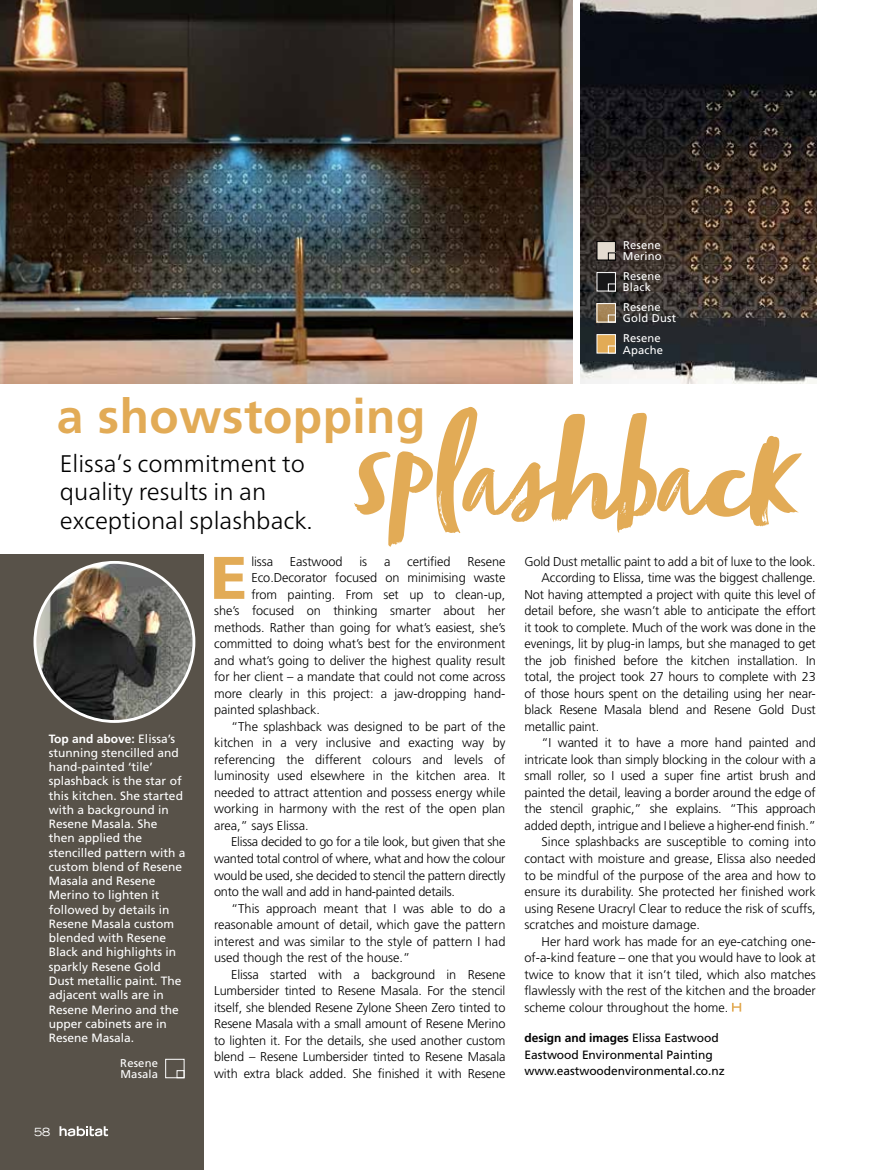
<style>
.page{position:relative;width:893px;height:1170px;background:#fff}
.page>*{position:absolute;margin:0;border:0;box-sizing:border-box;transform-origin:0 0}
.t1{font:900 60px "Frutiger";color:#e2ab56}
.t2{font:700 48px "Frutiger";letter-spacing:.01em;color:#e2ab56}
.t3{font:300 24px/28.5px "Frutiger Neue LT Pro";color:#000}
.t4{font:300 12.75px "Frutiger";letter-spacing:-.01em;color:#000}
.t5{font:12px/14.2px "Frutiger";color:#fff}
.t6{font:12px/16.5px "Frutiger";letter-spacing:-.005em;color:#000}
.t7{font:11.25px/11.2px "Frutiger";letter-spacing:.015em;color:#fff}
.t8{font:expanded 11.25px "Trade Gothic LH";color:#fff}
.s1{font-weight:700}
</style>
<div class="page">
<img style="left:0;top:0;width:572px;height:383px">
<img style="left:581px;top:0;width:235px;height:383px">
<div style="left:0;top:554px;width:203px;height:615px;background:#585249"></div>
<div style="left:597px;top:241px;width:18px;height:19px;background:#e4dcd1"></div>
<div style="left:597px;top:241px;width:19px;height:19px;border:1px solid #000"></div>
<div style="left:608px;top:253px;width:8px;height:7px;border:1px solid #000"></div>
<div style="left:597px;top:272px;width:19px;height:19px;background:#171718;border:1px solid #fff"></div>
<div style="left:608px;top:284px;width:8px;height:7px;background:#171718;border:1px solid #fff"></div>
<img style="left:599px;top:305px;width:15px;height:15px">
<div style="left:597px;top:303px;width:19px;height:19px;border:1px solid #fff"></div>
<div style="left:608px;top:315px;width:8px;height:7px;border:1px solid #fff"></div>
<div style="left:597px;top:334px;width:19px;height:19px;background:#e2ab56;border:1px solid #fff"></div>
<div style="left:608px;top:346px;width:8px;height:7px;background:#e2ab56;border:1px solid #fff"></div>
<img style="left:35px;top:562px;width:159px;height:159px;border-radius:79px">
<div style="left:34px;top:561px;width:161px;height:161px;border:3px solid #fff;border-radius:50%"></div>
<svg style="left:60px;top:1126px;width:48px;height:10px"></svg>
<div style="left:165px;top:1058px;width:19px;height:19px;border:1px solid #fff"></div>
<div style="left:177px;top:1070px;width:7px;height:7px;border:1px solid #fff"></div>
<svg style="left:732px;top:1002px;width:9px;height:9px"></svg>
<svg style="left:354px;top:407px;width:448px;height:139px"></svg>
<h2 class="t2" style="left:57px;top:388px;width:370px">a showstopping</h2>
<h3 class="t3" style="left:60px;top:448px;width:254px">Elissa’s commitment to quality results in an exceptional splashback.</h3>
<p class="t5" style="left:49px;top:731px;width:138px"><span class="s1">Top and above:</span> Elissa’s stunning stencilled and hand-painted ‘tile’ splashback is the star of this kitchen. She started with a background in<br>Resene Masala. She then applied the stencilled pattern with a custom blend of Resene<br>Masala and Resene<br>Merino to lighten it followed by details in<br>Resene Masala custom blended with Resene<br>Black and highlights in sparkly Resene Gold<br>Dust metallic paint. The adjacent walls are in<br>Resene Merino and the upper cabinets are in<br>Resene Masala.</p>
<p class="t7" style="left:120px;top:1057px;width:39px">Resene<br>Masala</p>
<h1 class="t1" style="left:211px;top:541px;width:38px">E</h1>
<p class="t4" style="left:251px;top:554px;width:23px">lissa</p>
<p class="t4" style="left:290px;top:554px;width:54px">Eastwood</p>
<p class="t4" style="left:359px;top:554px;width:9px">is</p>
<p class="t4" style="left:384px;top:554px;width:8px">a</p>
<p class="t4" style="left:407px;top:554px;width:45px">certified</p>
<p class="t4" style="left:467px;top:554px;width:39px">Resene</p>
<p class="t4" style="left:251px;top:570px;width:255px">Eco.Decorator focused on minimising waste</p>
<p class="t4" style="left:251px;top:587px;width:256px">from painting. From set up to clean-up,</p>
<p class="t4" style="left:214px;top:603px;width:293px">she’s focused on thinking smarter about her</p>
<p class="t4" style="left:214px;top:620px;width:293px">methods. Rather than going for what’s easiest, she’s</p>
<p class="t4" style="left:214px;top:636px;width:293px">committed to doing what’s best for the environment</p>
<p class="t4" style="left:214px;top:653px;width:293px">and what’s going to deliver the highest quality result</p>
<p class="t4" style="left:214px;top:669px;width:293px">for her client – a mandate that could not come across</p>
<p class="t4" style="left:214px;top:686px;width:293px">more clearly in this project: a jaw-dropping hand-</p>
<p class="t4" style="left:214px;top:702px;width:107px">painted splashback.</p>
<p class="t4" style="left:231px;top:719px;width:276px">“The splashback was designed to be part of the</p>
<p class="t4" style="left:214px;top:735px;width:293px">kitchen in a very inclusive and exacting way by</p>
<p class="t4" style="left:214px;top:752px;width:293px">referencing the different colours and levels of</p>
<p class="t4" style="left:214px;top:768px;width:293px">luminosity used elsewhere in the kitchen area. It</p>
<p class="t4" style="left:214px;top:785px;width:293px">needed to attract attention and possess energy while</p>
<p class="t4" style="left:214px;top:801px;width:293px">working in harmony with the rest of the open plan</p>
<p class="t4" style="left:214px;top:818px;width:96px">area,” says Elissa.</p>
<p class="t4" style="left:231px;top:834px;width:276px">Elissa decided to go for a tile look, but given that she</p>
<p class="t4" style="left:214px;top:851px;width:293px">wanted total control of where, what and how the colour</p>
<p class="t4" style="left:214px;top:867px;width:293px">would be used, she decided to stencil the pattern directly</p>
<p class="t4" style="left:214px;top:884px;width:242px">onto the wall and add in hand-painted details.</p>
<p class="t4" style="left:231px;top:900px;width:276px">“This approach meant that I was able to do a</p>
<p class="t4" style="left:214px;top:917px;width:293px">reasonable amount of detail, which gave the pattern</p>
<p class="t4" style="left:214px;top:933px;width:293px">interest and was similar to the style of pattern I had</p>
<p class="t4" style="left:214px;top:950px;width:198px">used though the rest of the house.”</p>
<p class="t4" style="left:231px;top:966px;width:276px">Elissa started with a background in Resene</p>
<p class="t4" style="left:214px;top:983px;width:293px">Lumbersider tinted to Resene Masala. For the stencil</p>
<p class="t4" style="left:214px;top:999px;width:293px">itself, she blended Resene Zylone Sheen Zero tinted to</p>
<p class="t4" style="left:214px;top:1016px;width:293px">Resene Masala with a small amount of Resene Merino</p>
<p class="t4" style="left:214px;top:1032px;width:293px">to lighten it. For the details, she used another custom</p>
<p class="t4" style="left:214px;top:1049px;width:293px">blend – Resene Lumbersider tinted to Resene Masala</p>
<p class="t4" style="left:214px;top:1065px;width:293px">with extra black added. She finished it with Resene</p>
<p class="t7" style="left:623px;top:239px;width:40px">Resene<br>Merino</p>
<p class="t7" style="left:623px;top:270px;width:39px">Resene<br>Black</p>
<p class="t7" style="left:623px;top:301px;width:55px">Resene<br>Gold Dust</p>
<p class="t7" style="left:623px;top:332px;width:42px">Resene<br>Apache</p>
<p class="t4" style="left:525px;top:554px;width:293px">Gold Dust metallic paint to add a bit of luxe to the look.</p>
<p class="t4" style="left:542px;top:570px;width:276px">According to Elissa, time was the biggest challenge.</p>
<p class="t4" style="left:525px;top:587px;width:293px">Not having attempted a project with quite this level of</p>
<p class="t4" style="left:525px;top:603px;width:293px">detail before, she wasn’t able to anticipate the effort</p>
<p class="t4" style="left:525px;top:620px;width:293px">it took to complete. Much of the work was done in the</p>
<p class="t4" style="left:525px;top:636px;width:293px">evenings, lit by plug-in lamps, but she managed to get</p>
<p class="t4" style="left:525px;top:653px;width:293px">the job finished before the kitchen installation. In</p>
<p class="t4" style="left:525px;top:669px;width:293px">total, the project took 27 hours to complete with 23</p>
<p class="t4" style="left:525px;top:686px;width:293px">of those hours spent on the detailing using her near-</p>
<p class="t4" style="left:525px;top:702px;width:293px">black Resene Masala blend and Resene Gold Dust</p>
<p class="t4" style="left:525px;top:719px;width:76px">metallic paint.</p>
<p class="t4" style="left:542px;top:735px;width:276px">“I wanted it to have a more hand painted and</p>
<p class="t4" style="left:525px;top:752px;width:293px">intricate look than simply blocking in the colour with a</p>
<p class="t4" style="left:525px;top:768px;width:293px">small roller, so I used a super fine artist brush and</p>
<p class="t4" style="left:525px;top:785px;width:293px">painted the detail, leaving a border around the edge of</p>
<p class="t4" style="left:525px;top:801px;width:293px">the stencil graphic,” she explains. “This approach</p>
<p class="t4" style="left:525px;top:818px;width:293px">added depth, intrigue and I believe a higher-end finish.”</p>
<p class="t4" style="left:542px;top:834px;width:276px">Since splashbacks are susceptible to coming into</p>
<p class="t4" style="left:525px;top:851px;width:293px">contact with moisture and grease, Elissa also needed</p>
<p class="t4" style="left:525px;top:867px;width:293px">to be mindful of the purpose of the area and how to</p>
<p class="t4" style="left:525px;top:884px;width:293px">ensure its durability. She protected her finished work</p>
<p class="t4" style="left:525px;top:900px;width:293px">using Resene Uracryl Clear to reduce the risk of scuffs,</p>
<p class="t4" style="left:525px;top:917px;width:177px">scratches and moisture damage.</p>
<p class="t4" style="left:542px;top:933px;width:276px">Her hard work has made for an eye-catching one-</p>
<p class="t4" style="left:525px;top:950px;width:293px">of-a-kind feature – one that you would have to look at</p>
<p class="t4" style="left:525px;top:966px;width:293px">twice to know that it isn’t tiled, which also matches</p>
<p class="t4" style="left:525px;top:983px;width:293px">flawlessly with the rest of the kitchen and the broader</p>
<p class="t4" style="left:525px;top:999px;width:205px">scheme colour throughout the home.</p>
<p class="t6" style="left:525px;top:1029px;width:202px"><span class="s1">design and images</span> Elissa Eastwood<br>Eastwood Environmental Painting www.eastwoodenvironmental.co.nz</p>
<p class="t8" style="left:34px;top:1124px;width:18px">58</p>
</div>
